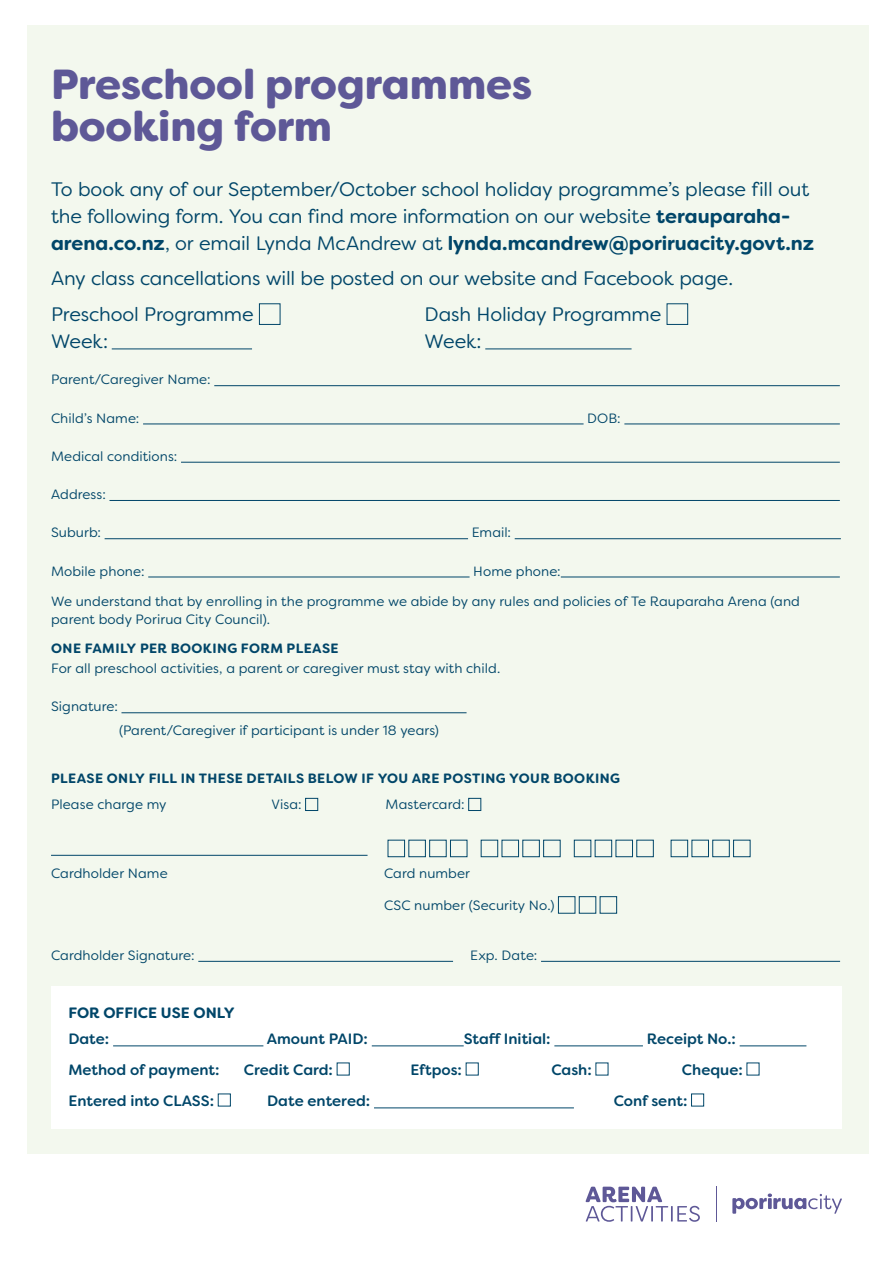
<style>
.page{position:relative;width:893px;height:1263px;background:#fff}
.page>*{position:absolute;margin:0;border:0;box-sizing:border-box;transform-origin:0 0}
.t1{font:900 42px/42px "Filson Soft";letter-spacing:-.005em;color:#5e5897}
.t2{font:19.5px/27px "Filson Soft";letter-spacing:-.005em;color:#014669}
.t3{font:500 15px "Filson Soft";color:#014669}
.t4{font:700 15px "Filson Soft";color:#014669}
.t5{font:13.5px/18px "Filson Soft";letter-spacing:.005em;color:#014669}
.t6{font:700 13.5px "Filson Soft";letter-spacing:.03em;color:#014669}
.s1{font-weight:700}
</style>
<div class="page">
<div style="left:27px;top:26px;width:842px;height:1128px;background:#f3f8ee"></div>
<svg style="left:732px;top:1193px;width:110px;height:21px"></svg>
<hr style="left:716px;top:1186px;width:1px;height:35px;background:#5e5897">
<svg style="left:586px;top:1186px;width:114px;height:36px"></svg>
<hr style="left:112px;top:349px;width:140px;height:1px;background:#014669">
<hr style="left:485px;top:349px;width:147px;height:1px;background:#014669">
<div style="left:259px;top:303px;width:21px;height:22px;border:1px solid #014669"></div>
<div style="left:667px;top:303px;width:21px;height:22px;border:1px solid #014669"></div>
<hr style="left:214px;top:385px;width:626px;height:1px;background:#014669">
<hr style="left:143px;top:424px;width:441px;height:1px;background:#014669">
<hr style="left:624px;top:424px;width:216px;height:1px;background:#014669">
<hr style="left:181px;top:462px;width:659px;height:1px;background:#014669">
<hr style="left:110px;top:500px;width:730px;height:1px;background:#014669">
<hr style="left:105px;top:538px;width:363px;height:1px;background:#014669">
<hr style="left:515px;top:538px;width:326px;height:1px;background:#014669">
<hr style="left:148px;top:577px;width:322px;height:1px;background:#014669">
<hr style="left:561px;top:577px;width:279px;height:1px;background:#014669">
<hr style="left:121px;top:712px;width:346px;height:1px;background:#014669">
<hr style="left:51px;top:855px;width:317px;height:1px;background:#014669">
<hr style="left:198px;top:961px;width:255px;height:1px;background:#014669">
<hr style="left:541px;top:961px;width:299px;height:1px;background:#014669">
<div style="left:305px;top:798px;width:13px;height:13px;border:1px solid #014669"></div>
<div style="left:468px;top:798px;width:13px;height:13px;border:1px solid #014669"></div>
<div style="left:388px;top:840px;width:17px;height:17px;border:1px solid #014669"></div>
<div style="left:408px;top:840px;width:18px;height:17px;border:1px solid #014669"></div>
<div style="left:429px;top:840px;width:17px;height:17px;border:1px solid #014669"></div>
<div style="left:450px;top:840px;width:17px;height:17px;border:1px solid #014669"></div>
<div style="left:481px;top:840px;width:17px;height:17px;border:1px solid #014669"></div>
<div style="left:502px;top:840px;width:17px;height:17px;border:1px solid #014669"></div>
<div style="left:522px;top:840px;width:18px;height:17px;border:1px solid #014669"></div>
<div style="left:543px;top:840px;width:17px;height:17px;border:1px solid #014669"></div>
<div style="left:574px;top:840px;width:17px;height:17px;border:1px solid #014669"></div>
<div style="left:595px;top:840px;width:17px;height:17px;border:1px solid #014669"></div>
<div style="left:616px;top:840px;width:17px;height:17px;border:1px solid #014669"></div>
<div style="left:636px;top:840px;width:18px;height:17px;border:1px solid #014669"></div>
<div style="left:671px;top:840px;width:17px;height:17px;border:1px solid #014669"></div>
<div style="left:692px;top:840px;width:17px;height:17px;border:1px solid #014669"></div>
<div style="left:712px;top:840px;width:18px;height:17px;border:1px solid #014669"></div>
<div style="left:733px;top:840px;width:17px;height:17px;border:1px solid #014669"></div>
<div style="left:558px;top:896px;width:17px;height:17px;border:1px solid #014669"></div>
<div style="left:579px;top:896px;width:17px;height:17px;border:1px solid #014669"></div>
<div style="left:600px;top:896px;width:17px;height:17px;border:1px solid #014669"></div>
<div style="left:51px;top:986px;width:791px;height:143px;background:#fff"></div>
<hr style="left:113px;top:1045px;width:150px;height:1px;background:#014669">
<hr style="left:372px;top:1045px;width:92px;height:1px;background:#014669">
<hr style="left:554px;top:1045px;width:89px;height:1px;background:#014669">
<hr style="left:740px;top:1045px;width:66px;height:1px;background:#014669">
<hr style="left:374px;top:1108px;width:200px;height:1px;background:#014669">
<div style="left:337px;top:1062px;width:13px;height:13px;border:1px solid #014669"></div>
<div style="left:466px;top:1062px;width:13px;height:13px;border:1px solid #014669"></div>
<div style="left:218px;top:1094px;width:13px;height:12px;border:1px solid #014669"></div>
<div style="left:691px;top:1094px;width:13px;height:12px;border:1px solid #014669"></div>
<h1 class="t1" style="left:51px;top:64px;width:483px">Preschool programmes booking form</h1>
<p class="t2" style="left:51px;top:175px;width:765px">To book any of our September/October school holiday programme’s please fill out the following form. You can find more information on our website <span class="s1">terauparaha&shy;arena.co.nz</span>, or email Lynda McAndrew at <span class="s1">lynda.mcandrew@poriruacity.govt.nz</span></p>
<h2 class="t2" style="left:51px;top:260px;width:683px;line-height:35.5px">Any class cancellations will be posted on our website and Facebook page.<br>Preschool Programme</h2>
<h2 class="t2" style="left:425px;top:300px;width:238px">Dash Holiday Programme</h2>
<h2 class="t2" style="left:51px;top:327px;width:59px">Week:</h2>
<h2 class="t2" style="left:425px;top:327px;width:59px">Week:</h2>
<p class="t5" style="left:51px;top:370px;width:161px">Parent/Caregiver Name:</p>
<p class="t5" style="left:51px;top:409px;width:90px">Child’s Name:</p>
<p class="t5" style="left:587px;top:409px;width:35px">DOB:</p>
<p class="t5" style="left:51px;top:447px;width:128px">Medical conditions:</p>
<p class="t5" style="left:51px;top:485px;width:56px">Address:</p>
<p class="t5" style="left:51px;top:524px;width:51px">Suburb:</p>
<p class="t5" style="left:472px;top:524px;width:41px">Email:</p>
<p class="t5" style="left:51px;top:562px;width:95px">Mobile phone:</p>
<p class="t5" style="left:473px;top:562px;width:89px">Home phone:</p>
<p class="t5" style="left:51px;top:593px;width:750px">We understand that by enrolling in the programme we abide by any rules and policies of Te Rauparaha Arena (and parent body Porirua City Council).</p>
<p class="t6" style="left:51px;top:640px;width:289px">ONE FAMILY PER BOOKING FORM PLEASE</p>
<p class="t5" style="left:51px;top:660px;width:451px">For all preschool activities, a parent or caregiver must stay with child.</p>
<p class="t5" style="left:51px;top:698px;width:68px">Signature:</p>
<p class="t5" style="left:119px;top:722px;width:321px">(Parent/Caregiver if participant is under 18 years)</p>
<p class="t6" style="left:51px;top:770px;width:570px">PLEASE ONLY FILL IN THESE DETAILS BELOW IF YOU ARE POSTING YOUR BOOKING</p>
<p class="t5" style="left:51px;top:795px;width:117px">Please charge my</p>
<p class="t5" style="left:272px;top:795px;width:31px">Visa:</p>
<p class="t5" style="left:386px;top:795px;width:81px">Mastercard:</p>
<p class="t5" style="left:51px;top:864px;width:118px">Cardholder Name</p>
<p class="t5" style="left:384px;top:864px;width:88px">Card number</p>
<p class="t5" style="left:384px;top:897px;width:172px">CSC number (Security No.)</p>
<p class="t5" style="left:51px;top:946px;width:145px">Cardholder Signature:</p>
<p class="t5" style="left:470px;top:946px;width:69px">Exp. Date:</p>
<p class="t4" style="left:68px;top:1003px;width:168px">FOR OFFICE USE ONLY</p>
<p class="t3" style="left:68px;top:1029px;width:42px">Date:</p>
<p class="t3" style="left:267px;top:1029px;width:103px">Amount PAID:</p>
<p class="t3" style="left:464px;top:1029px;width:88px">Staff Initial:</p>
<p class="t3" style="left:647px;top:1029px;width:91px">Receipt No.:</p>
<p class="t3" style="left:68px;top:1060px;width:153px">Method of payment:</p>
<p class="t3" style="left:244px;top:1060px;width:91px">Credit Card:</p>
<p class="t3" style="left:410px;top:1060px;width:53px">Eftpos:</p>
<p class="t3" style="left:551px;top:1060px;width:42px">Cash:</p>
<p class="t3" style="left:682px;top:1060px;width:62px">Cheque:</p>
<p class="t3" style="left:68px;top:1091px;width:147px">Entered into CLASS:</p>
<p class="t3" style="left:267px;top:1091px;width:105px">Date entered:</p>
<p class="t3" style="left:614px;top:1091px;width:75px">Conf sent:</p>
</div>
